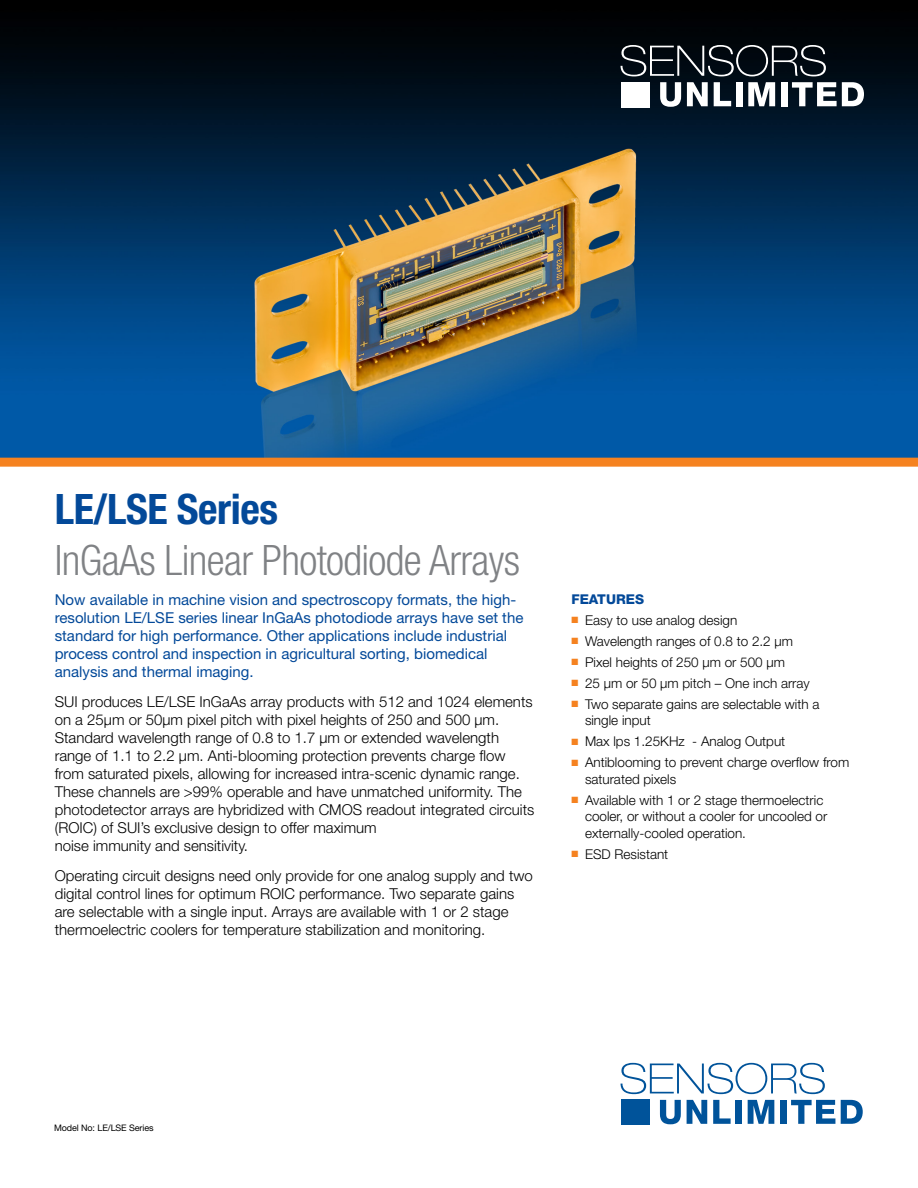
<style>
.page{position:relative;width:918px;height:1188px;background:#fff}
.page>*{position:absolute;margin:0;border:0;box-sizing:border-box;transform-origin:0 0}
._2-Headline_Light{font:300 condensed 42px "Helvetica Neue LT Std";letter-spacing:-.015em;color:#808285}
._1-Headline_Bold{font:700 condensed 42px "Helvetica Neue LT Std";letter-spacing:-.01em;color:#034999}
._3-IntroText{font:300 15px/18px "Helvetica Neue LT Std";color:#000}
._3-IntroText-2{font:15px/18px "Helvetica Neue LT Std";color:#034999}
.t1{font:300 13.5px/16.5px "Helvetica Neue LT Std";color:#000}
._5-Subhead{font:800 13.5px "Helvetica Neue LT Std";color:#034999}
._1-Headline_Bold-2{font:9px "Helvetica Neue LT Std";letter-spacing:-.01em;color:#000}
.s1{color:#f58220}
</style>
<div class="page">
<svg style="left:621px;top:1063px;width:204px;height:31px"></svg>
<svg style="left:660px;top:1100px;width:21px;height:24px"></svg>
<svg style="left:687px;top:1100px;width:20px;height:24px"></svg>
<svg style="left:713px;top:1100px;width:18px;height:24px"></svg>
<div style="left:735px;top:1100px;width:7px;height:24px;background:#00539a"></div>
<svg style="left:748px;top:1100px;width:26px;height:24px"></svg>
<div style="left:780px;top:1100px;width:7px;height:24px;background:#00539a"></div>
<svg style="left:791px;top:1100px;width:44px;height:24px"></svg>
<svg style="left:841px;top:1100px;width:22px;height:24px"></svg>
<div style="left:621px;top:1100px;width:28px;height:25px;background:#00539a"></div>
<img style="left:0;top:0;width:918px;height:458px">
<svg style="left:621px;top:45px;width:205px;height:31px"></svg>
<svg style="left:660px;top:82px;width:21px;height:25px"></svg>
<svg style="left:687px;top:82px;width:21px;height:24px"></svg>
<svg style="left:714px;top:82px;width:17px;height:24px"></svg>
<div style="left:736px;top:82px;width:6px;height:24px;background:#fff"></div>
<svg style="left:748px;top:82px;width:27px;height:24px"></svg>
<div style="left:781px;top:82px;width:6px;height:24px;background:#fff"></div>
<svg style="left:792px;top:82px;width:72px;height:24px"></svg>
<div style="left:621px;top:82px;width:29px;height:25px;background:#fff"></div>
<div style="left:0;top:458px;width:918px;height:9px;background:#f58220"></div>
<p class="_1-Headline_Bold" style="left:55px;top:483px;width:225px">LE/LSE Series</p>
<p class="_2-Headline_Light" style="left:55px;top:536px;width:467px">InGaAs Linear Photodiode Arrays</p>
<p class="_3-IntroText-2" style="left:55px;top:590px;width:470px">Now available in machine vision and spectroscopy formats, the high&shy;resolution LE/LSE series linear InGaAs photodiode arrays have set the standard for high performance. Other applications include industrial process control and inspection in agricultural sorting, biomedical analysis and thermal imaging.</p>
<p class="_3-IntroText" style="left:55px;top:692px;width:481px">SUI produces LE/LSE InGaAs array products with 512 and 1024 elements on a 25µm or 50µm pixel pitch with pixel heights of 250 and 500 µm.<br>Standard wavelength range of 0.8 to 1.7 μm or extended wavelength range of 1.1 to 2.2 μm. Anti-blooming protection prevents charge flow from saturated pixels, allowing for increased intra-scenic dynamic range.<br>These channels are &gt;99% operable and have unmatched uniformity. The photodetector arrays are hybridized with CMOS readout integrated circuits (ROIC) of SUI’s exclusive design to offer maximum<br>noise immunity and sensitivity.</p>
<p class="_3-IntroText" style="left:55px;top:866px;width:480px">Operating circuit designs need only provide for one analog supply and two digital control lines for optimum ROIC performance. Two separate gains are selectable with a single input. Arrays are available with 1 or 2 stage thermoelectric coolers for temperature stabilization and monitoring.</p>
<p class="_5-Subhead" style="left:572px;top:591px;width:74px">FEATURES</p>
<p class="t1" style="left:572px;top:612px;width:167px"><span class="s1">■</span> Easy to use analog design</p>
<p class="t1" style="left:572px;top:633px;width:223px"><span class="s1">■</span> Wavelength ranges of 0.8 to 2.2 μm</p>
<p class="t1" style="left:572px;top:654px;width:215px"><span class="s1">■</span> Pixel heights of 250 μm or 500 μm</p>
<p class="t1" style="left:572px;top:675px;width:240px"><span class="s1">■</span> 25 µm or 50 µm pitch – One inch array</p>
<p class="t1" style="left:585px;top:696px;width:236px;text-indent:-14px"><span class="s1">■</span> Two separate gains are selectable with a single input</p>
<p class="t1" style="left:572px;top:733px;width:215px"><span class="s1">■</span> Max lps 1.25KHz - Analog Output</p>
<p class="t1" style="left:585px;top:754px;width:266px;text-indent:-14px"><span class="s1">■</span> Antiblooming to prevent charge overflow from saturated pixels</p>
<p class="t1" style="left:585px;top:792px;width:244px;text-indent:-14px"><span class="s1">■</span> Available with 1 or 2 stage thermoelectric cooler, or without a cooler for uncooled or externally-cooled operation.</p>
<p class="t1" style="left:572px;top:846px;width:98px"><span class="s1">■</span> ESD Resistant</p>
<p class="_1-Headline_Bold-2" style="left:54px;top:1123px;width:101px">Model No: LE/LSE Series</p>
</div>
